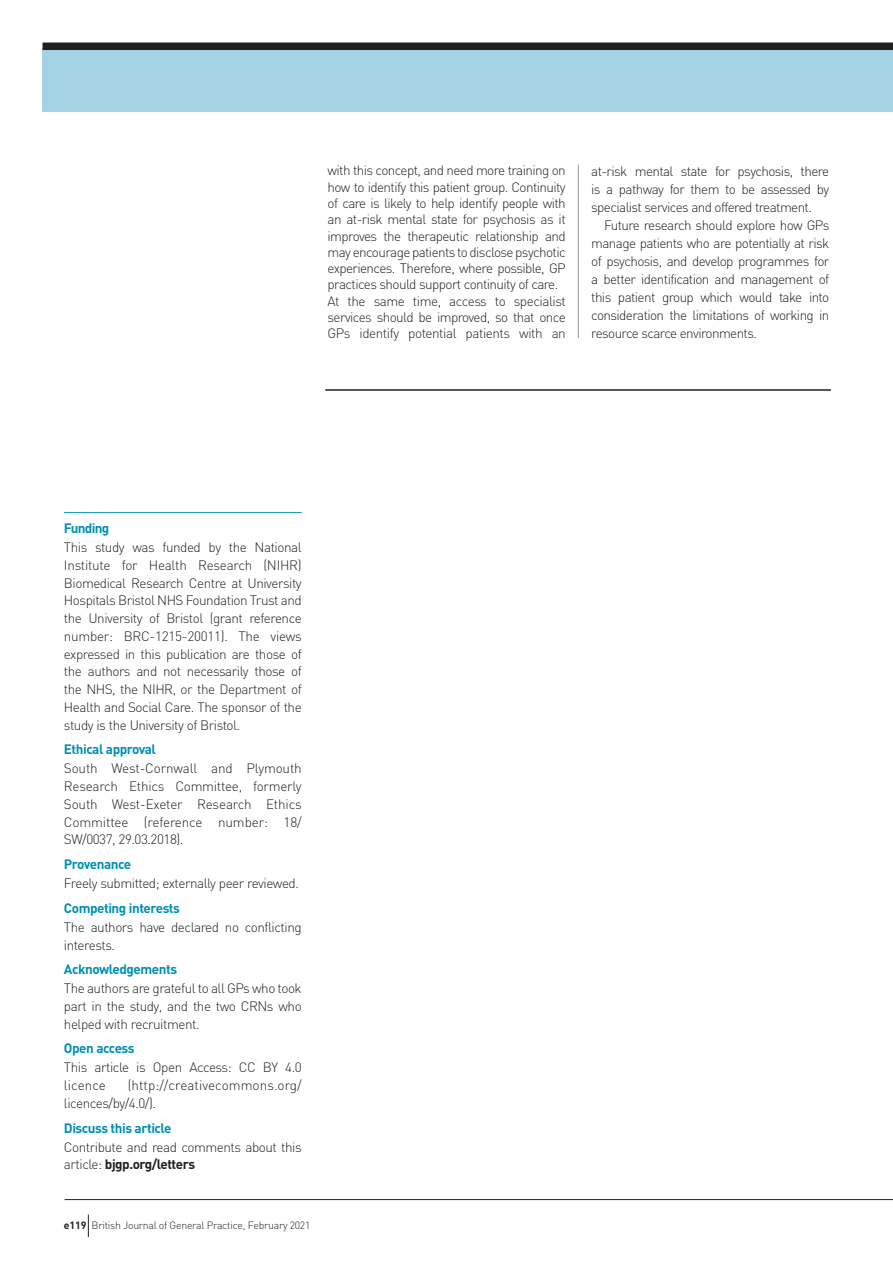
<style>
.page{position:relative;width:893px;height:1263px;background:#fff}
.page>*{position:absolute;margin:0;border:0;box-sizing:border-box;transform-origin:0 0}
.t1{font:300 13.5px/17.7px "DIN";letter-spacing:-.045em;color:#231f20;text-align:justify}
.t2{font:700 13.5px "DIN";letter-spacing:-.035em;color:#008fb3}
.t3{font:300 13.5px/17.7px "DIN";letter-spacing:.005em;color:#231f20}
.t4{font:300 10.5px "DIN";letter-spacing:-.025em;color:#231f20}
.s1{font-weight:700}
</style>
<div class="page">
<div style="left:43px;top:48px;width:850px;height:64px;background:#a2d2e3"></div>
<div style="left:43px;top:43px;width:850px;height:7px;background:#231f20"></div>
<hr style="left:578px;top:165px;width:1px;height:173px;background:#939598">
<hr style="left:64px;top:512px;width:238px;height:1px;background:#008fb3">
<hr style="left:325px;top:389px;width:506px;height:2px;background:#231f20">
<svg style="left:88px;top:1214px;width:1px;height:23px"></svg>
<hr style="left:65px;top:1199px;width:828px;height:1px;background:#231f20">
<p class="t1" style="left:328px;top:162px;width:240px;line-height:16.2px;text-align:left">with this concept, and need more training on how to identify this patient group. Continuity of care is likely to help identify people with an at-risk mental state for psychosis as it improves the therapeutic relationship and may encourage patients to disclose psychotic experiences. Therefore, where possible, GP practices should support continuity of care.<br>At the same time, access to specialist services should be improved, so that once GPs identify potential patients with an</p>
<p class="t1" style="left:591px;top:162px;width:240px">at-risk mental state for psychosis, there is a pathway for them to be assessed by specialist services and offered treatment.</p>
<p class="t1" style="left:591px;top:216px;width:240px;text-indent:13px">Future research should explore how GPs manage patients who are potentially at risk of psychosis, and develop programmes for a better identification and management of this patient group which would take into consideration the limitations of working in resource scarce environments.</p>
<p class="t2" style="left:64px;top:519px;width:47px">Funding</p>
<p class="t1" style="left:64px;top:538px;width:239px">This study was funded by the National Institute for Health Research (NIHR)<br>Biomedical Research Centre at University Hospitals Bristol NHS Foundation Trust and the University of Bristol (grant reference number: BRC-1215-20011). The views expressed in this publication are those of the authors and not necessarily those of the NHS, the NIHR, or the Department of Health and Social Care. The sponsor of the study is the University of Bristol.</p>
<p class="t2" style="left:64px;top:740px;width:94px">Ethical approval</p>
<p class="t1" style="left:64px;top:759px;width:239px">South West-Cornwall and Plymouth Research Ethics Committee, formerly South West-Exeter Research Ethics Committee (reference number: 18/ SW/0037, 29.03.2018).</p>
<p class="t2" style="left:64px;top:855px;width:69px">Provenance</p>
<p class="t1" style="left:64px;top:874px;width:237px">Freely submitted; externally peer reviewed.</p>
<p class="t2" style="left:64px;top:899px;width:117px">Competing interests</p>
<p class="t1" style="left:64px;top:918px;width:239px">The authors have declared no conflicting interests.</p>
<p class="t2" style="left:64px;top:960px;width:115px">Acknowledgements</p>
<p class="t1" style="left:64px;top:979px;width:239px">The authors are grateful to all GPs who took part in the study, and the two CRNs who helped with recruitment.</p>
<p class="t2" style="left:64px;top:1040px;width:72px">Open access</p>
<p class="t1" style="left:64px;top:1058px;width:239px">This article is Open Access: CC BY 4.0 licence</p>
<p class="t3" style="left:64px;top:1076px;width:239px;text-indent:64px">(http://creativecommons.org/ licences/by/4.0/).</p>
<p class="t2" style="left:64px;top:1119px;width:109px">Discuss this article</p>
<p class="t1" style="left:64px;top:1138px;width:239px">Contribute and read comments about this article: <span class="s1">bjgp.org/letters</span></p>
<p class="t4" style="left:64px;top:1219px;width:248px"><span class="s1">e119</span> British Journal of General Practice, February 2021</p>
</div>
